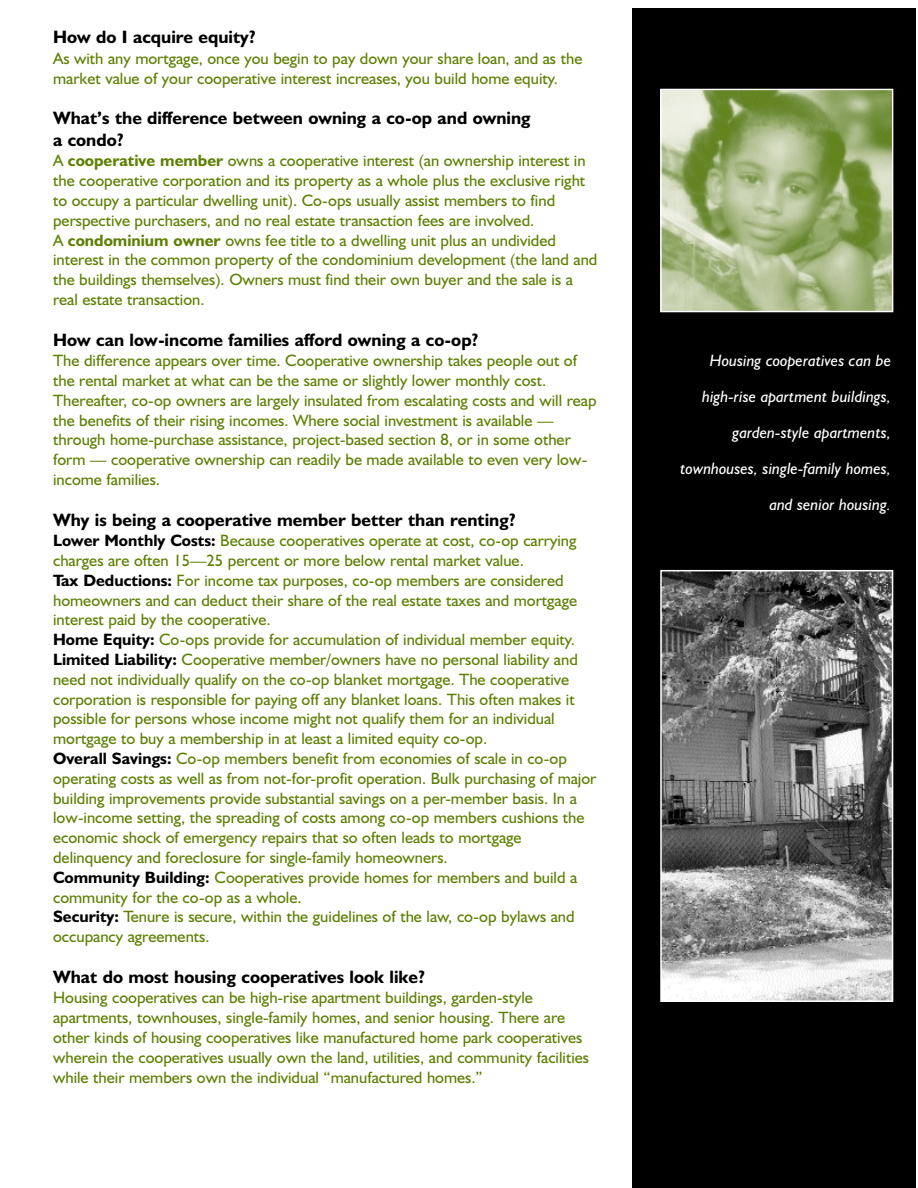
<style>
.page{position:relative;width:918px;height:1188px;background:#fff}
.page>*{position:absolute;margin:0;border:0;box-sizing:border-box;transform-origin:0 0}
.t1{font:700 18px/21.6px "Humanist 521 BT";color:#000}
.t2{font:16.5px/19.8px "Humanist 521 BT";color:#5d8003}
.t3{font:italic 16.5px/36px "Humanist 521 BT";color:#fff;text-align:right}
.s1{font-weight:700}
.s2{font-weight:700;color:#000}
</style>
<div class="page">
<div style="left:632px;top:8px;width:284px;height:1180px;background:#000"></div>
<img style="left:663px;top:573px;width:227px;height:426px">
<div style="left:660px;top:570px;width:233px;height:432px;border:2px solid #fff"></div>
<img style="left:662px;top:91px;width:229px;height:219px">
<div style="left:660px;top:89px;width:233px;height:223px;border:1px solid #fff"></div>
<p class="t1" style="left:53px;top:28px;width:204px">How do I acquire equity?</p>
<p class="t2" style="left:53px;top:50px;width:531px">As with any mortgage, once you begin to pay down your share loan, and as the market value of your cooperative interest increases, you build home equity.</p>
<p class="t1" style="left:53px;top:109px;width:479px">What’s the difference between owning a co-op and owning a condo?</p>
<p class="t2" style="left:53px;top:153px;width:546px">A <span class="s1">cooperative member</span> owns a cooperative interest (an ownership interest in the cooperative corporation and its property as a whole plus the exclusive right to occupy a particular dwelling unit). Co-ops usually assist members to find perspective purchasers, and no real estate transaction fees are involved.<br>A <span class="s1">condominium owner</span> owns fee title to a dwelling unit plus an undivided interest in the common property of the condominium development (the land and the buildings themselves). Owners must find their own buyer and the sale is a real estate transaction.</p>
<p class="t1" style="left:53px;top:330px;width:427px">How can low-income families afford owning a co-op?</p>
<p class="t2" style="left:53px;top:352px;width:545px">The difference appears over time. Cooperative ownership takes people out of the rental market at what can be the same or slightly lower monthly cost.<br>Thereafter, co-op owners are largely insulated from escalating costs and will reap the benefits of their rising incomes. Where social investment is available — through home-purchase assistance, project-based section 8, or in some other form — cooperative ownership can readily be made available to even very low&shy;income families.</p>
<p class="t1" style="left:53px;top:510px;width:464px">Why is being a cooperative member better than renting?</p>
<p class="t2" style="left:53px;top:532px;width:545px"><span class="s2">Lower Monthly Costs:</span> Because cooperatives operate at cost, co-op carrying charges are often 15—25 percent or more below rental market value.<br><span class="s2">Tax Deductions:</span> For income tax purposes, co-op members are considered homeowners and can deduct their share of the real estate taxes and mortgage interest paid by the cooperative.<br><span class="s2">Home Equity:</span> Co-ops provide for accumulation of individual member equity.<br><span class="s2">Limited Liability:</span> Cooperative member/owners have no personal liability and need not individually qualify on the co-op blanket mortgage. The cooperative corporation is responsible for paying off any blanket loans. This often makes it possible for persons whose income might not qualify them for an individual mortgage to buy a membership in at least a limited equity co-op.<br><span class="s2">Overall Savings:</span> Co-op members benefit from economies of scale in co-op operating costs as well as from not-for-profit operation. Bulk purchasing of major building improvements provide substantial savings on a per-member basis. In a low-income setting, the spreading of costs among co-op members cushions the economic shock of emergency repairs that so often leads to mortgage delinquency and foreclosure for single-family homeowners.<br><span class="s2">Community Building:</span> Cooperatives provide homes for members and build a community for the co-op as a whole.<br><span class="s2">Security:</span> Tenure is secure, within the guidelines of the law, co-op bylaws and occupancy agreements.</p>
<p class="t1" style="left:53px;top:968px;width:374px">What do most housing cooperatives look like?</p>
<p class="t2" style="left:53px;top:990px;width:537px">Housing cooperatives can be high-rise apartment buildings, garden-style apartments, townhouses, single-family homes, and senior housing. There are other kinds of housing cooperatives like manufactured home park cooperatives wherein the cooperatives usually own the land, utilities, and community facilities while their members own the individual “manufactured homes.”</p>
<p class="t3" style="left:680px;top:344px;width:212px">Housing cooperatives can be high-rise apartment buildings, garden-style apartments, townhouses, single-family homes, and senior housing.</p>
</div>
